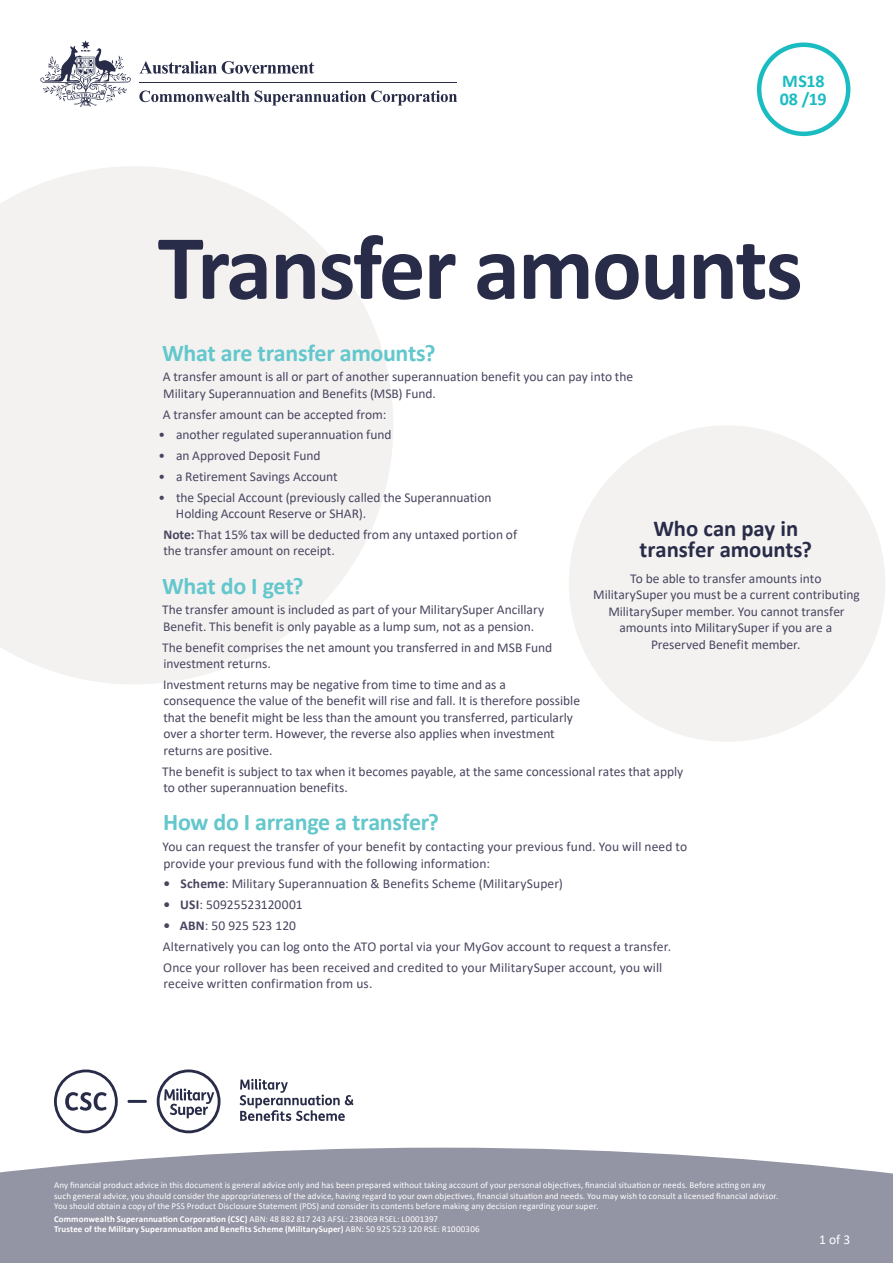
<style>
.page{position:relative;width:893px;height:1263px;background:#fff}
.page>*{position:absolute;margin:0;border:0;box-sizing:border-box;transform-origin:0 0}
.t1{font:700 93px "Calibri";letter-spacing:-.02em;color:#282c48}
.t2{font:700 24px "Calibri";letter-spacing:-.015em;color:#63c7cc}
.t3{font:700 22.8px/21.5px "Calibri";letter-spacing:-.005em;color:#282c48;text-align:center}
.t4{font:700 18px/18px "Calibri";letter-spacing:-.015em;color:#1abcc1}
.t5{font:13.5px/16.5px "Calibri";color:#48465f}
.t6{font:13.5px "Calibri";color:#fff}
.t7{font:9px/10.5px "Calibri";letter-spacing:.01em;color:#fff}
.t8{font:700 9px/10.5px "Calibri";letter-spacing:.015em;color:#fff}
.s1{font-weight:700}
.s2{font-weight:400}
</style>
<div class="page">
<svg style="left:40px;top:40px;width:91px;height:67px"></svg>
<hr style="left:139px;top:82px;width:318px;height:1px;background:#282c48">
<svg style="left:139px;top:90px;width:318px;height:15px"></svg>
<svg style="left:139px;top:61px;width:175px;height:13px"></svg>
<svg style="left:0;top:1148px;width:893px;height:115px;background:#9a9baa"></svg>
<hr style="left:127px;top:1100px;width:20px;height:3px;background:#282c48">
<svg style="left:54px;top:1069px;width:64px;height:64px"></svg>
<svg style="left:240px;top:1079px;width:113px;height:42px"></svg>
<svg style="left:157px;top:1069px;width:63px;height:64px"></svg>
<div style="left:757px;top:43px;width:93px;height:93px;border:4px solid #1abcc1;border-radius:50%"></div>
<svg style="left:0;top:166px;width:393px;height:518px;fill:#f4f2f1"></svg>
<div style="left:569px;top:425px;width:316px;height:317px;background:#f4f2f1;border-radius:50%"></div>
<h3 class="t4" style="left:780px;top:72px;width:48px">MS18<br>08 /19</h3>
<h1 class="t1" style="left:158px;top:202px;width:647px">Transfer amounts</h1>
<h2 class="t2" style="left:162px;top:336px;width:275px">What are transfer amounts?</h2>
<p class="t5" style="left:163px;top:368px;width:472px">A transfer amount is all or part of another superannuation benefit you can pay into the<br>Military Superannuation and Benefits (MSB) Fund.</p>
<p class="t5" style="left:163px;top:406px;width:225px">A transfer amount can be accepted from:</p>
<p class="t5" style="left:158px;top:426px;width:235px">• another regulated superannuation fund</p>
<p class="t5" style="left:158px;top:447px;width:164px">• an Approved Deposit Fund</p>
<p class="t5" style="left:158px;top:468px;width:181px">• a Retirement Savings Account</p>
<p class="t5" style="left:176px;top:489px;width:317px;text-indent:-18px">• the Special Account (previously called the Superannuation<br>Holding Account Reserve or SHAR).</p>
<p class="t5" style="left:163px;top:526px;width:355px"><span class="s1">Note:</span> That 15% tax will be deducted from any untaxed portion of the transfer amount on receipt.</p>
<h2 class="t2" style="left:162px;top:569px;width:143px">What do I get?</h2>
<p class="t5" style="left:162px;top:601px;width:384px">The transfer amount is included as part of your MilitarySuper Ancillary<br>Benefit. This benefit is only payable as a lump sum, not as a pension.</p>
<p class="t5" style="left:162px;top:639px;width:392px">The benefit comprises the net amount you transferred in and MSB Fund investment returns.</p>
<p class="t5" style="left:163px;top:676px;width:418px">Investment returns may be negative from time to time and as a consequence the value of the benefit will rise and fall. It is therefore possible that the benefit might be less than the amount you transferred, particularly over a shorter term. However, the reverse also applies when investment returns are positive.</p>
<p class="t5" style="left:162px;top:763px;width:523px">The benefit is subject to tax when it becomes payable, at the same concessional rates that apply to other superannuation benefits.</p>
<h2 class="t2" style="left:163px;top:805px;width:277px">How do I arrange a transfer?</h2>
<p class="t5" style="left:163px;top:838px;width:526px">You can request the transfer of your benefit by contacting your previous fund. You will need to provide your previous fund with the following information:</p>
<p class="t5" style="left:164px;top:875px;width:401px"><span class="s1">• Scheme</span>: Military Superannuation &amp; Benefits Scheme (MilitarySuper)</p>
<p class="t5" style="left:164px;top:896px;width:141px"><span class="s1">• USI</span>: 50925523120001</p>
<p class="t5" style="left:163px;top:915px;width:510px;line-height:20.7px"><span class="s1">• ABN</span>: 50 925 523 120<br>Alternatively you can log onto the ATO portal via your MyGov account to request a transfer.<br>Once your rollover has been received and credited to your MilitarySuper account, you will</p>
<p class="t5" style="left:163px;top:975px;width:211px">receive written confirmation from us.</p>
<h3 class="t3" style="left:640px;top:517px;width:174px">Who can pay in transfer amounts?</h3>
<p class="t5" style="left:593px;top:570px;width:268px;text-align:center">To be able to transfer amounts into MilitarySuper you must be a current contributing MilitarySuper member. You cannot transfer amounts into MilitarySuper if you are a Preserved Benefit member.</p>
<p class="t7" style="left:54px;top:1180px;width:726px">Any financial product advice in this document is general advice only and has been prepared without taking account of your personal objectives, financial situation or needs. Before acting on any such general advice, you should consider the appropriateness of the advice, having regard to your own objectives, financial situation and needs. You may wish to consult a licensed financial advisor.<br>You should obtain a copy of the PSS Product Disclosure Statement (PDS) and consider its contents before making any decision regarding your super.</p>
<p class="t8" style="left:54px;top:1213px;width:427px">Commonwealth Superannuation Corporation (CSC) <span class="s2">ABN: 48 882 817 243 AFSL: 238069 RSEL: L0001397<br></span>Trustee of the Military Superannuation and Benefits Scheme (MilitarySuper) <span class="s2">ABN: 50 925 523 120 RSE: R1000306</span></p>
<p class="t6" style="left:819px;top:1230px;width:33px">1 of 3</p>
</div>
